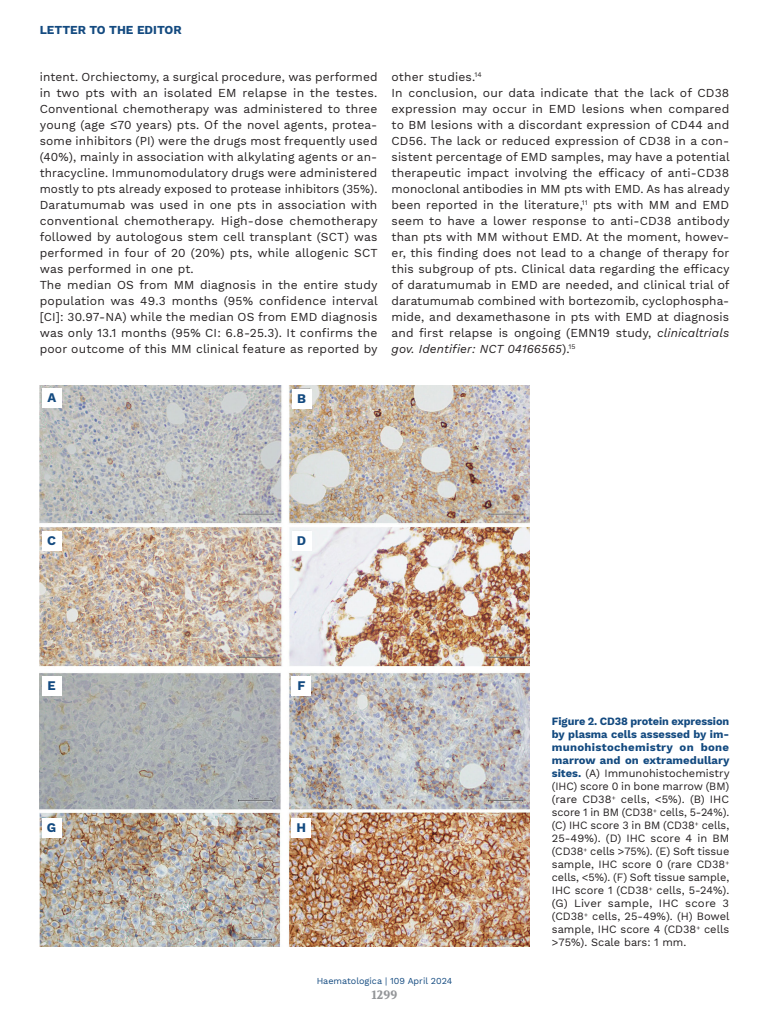
<style>
.page{position:relative;width:769px;height:1024px;background:#fff}
.page>*{position:absolute;margin:0;border:0;box-sizing:border-box;transform-origin:0 0}
.LETTERE_Figure{font:700 13px "Work Sans";color:#134a80}
.TESTO{font:12px/16px "Work Sans";letter-spacing:.015em;color:#231f20;text-align:justify}
.t1{font:700 12px "Work Sans";color:#134a80}
.t2{font:700 12px "Volkhov";color:#939598}
.DIDA_Figura{font:11px/13px "Work Sans";color:#231f20;text-align:justify}
.t3{font:9px "Work Sans";color:#134a80}
.s1{font-style:italic}
.s2{font-weight:700;color:#134a80}
</style>
<div class="page">
<img style="left:40px;top:385px;width:489px;height:561px">
<div style="left:42px;top:388px;width:20px;height:20px;background:#fff"></div>
<div style="left:42px;top:531px;width:20px;height:20px;background:#fff"></div>
<div style="left:42px;top:676px;width:20px;height:20px;background:#fff"></div>
<div style="left:42px;top:818px;width:20px;height:20px;background:#fff"></div>
<div style="left:291px;top:388px;width:20px;height:20px;background:#fff"></div>
<div style="left:291px;top:530px;width:20px;height:20px;background:#fff"></div>
<div style="left:291px;top:675px;width:20px;height:20px;background:#fff"></div>
<div style="left:291px;top:817px;width:20px;height:20px;background:#fff"></div>
<p class="t1" style="left:40px;top:23px;width:143px">LETTER TO THE EDITOR</p>
<p class="TESTO" style="left:40px;top:70px;width:339px">intent. Orchiectomy, a surgical procedure, was performed in two pts with an isolated EM relapse in the testes.<br>Conventional chemotherapy was administered to three young (age ≤70 years) pts. Of the novel agents, protea&shy;some inhibitors (PI) were the drugs most frequently used (40%), mainly in association with alkylating agents or an&shy;thracycline. Immunomodulatory drugs were administered mostly to pts already exposed to protease inhibitors (35%).<br>Daratumumab was used in one pts in association with conventional chemotherapy. High-dose chemotherapy followed by autologous stem cell transplant (SCT) was performed in four of 20 (20%) pts, while allogenic SCT was performed in one pt.</p>
<p class="TESTO" style="left:40px;top:278px;width:339px">The median OS from MM diagnosis in the entire study population was 49.3 months (95% confidence interval [CI]: 30.97-NA) while the median OS from EMD diagnosis was only 13.1 months (95% CI: 6.8-25.3). It confirms the poor outcome of this MM clinical feature as reported by</p>
<p class="TESTO" style="left:391px;top:70px;width:91px">other studies.<sup>14</sup></p>
<p class="TESTO" style="left:391px;top:86px;width:339px">In conclusion, our data indicate that the lack of CD38 expression may occur in EMD lesions when compared to BM lesions with a discordant expression of CD44 and CD56. The lack or reduced expression of CD38 in a con&shy;sistent percentage of EMD samples, may have a potential therapeutic impact involving the efficacy of anti-CD38 monoclonal antibodies in MM pts with EMD. As has already been reported in the literature,<sup>11</sup> pts with MM and EMD seem to have a lower response to anti-CD38 antibody than pts with MM without EMD. At the moment, howev&shy;er, this finding does not lead to a change of therapy for this subgroup of pts. Clinical data regarding the efficacy of daratumumab in EMD are needed, and clinical trial of daratumumab combined with bortezomib, cyclophospha&shy;mide, and dexamethasone in pts with EMD at diagnosis and first relapse is ongoing (EMN19 study, <span class="s1">clinicaltrials gov. Identifier: NCT 04166565</span>).<sup>15</sup></p>
<p class="LETTERE_Figure" style="left:47px;top:390px;width:10px">A</p>
<p class="LETTERE_Figure" style="left:297px;top:390px;width:10px">B</p>
<p class="LETTERE_Figure" style="left:47px;top:533px;width:10px">C</p>
<p class="LETTERE_Figure" style="left:297px;top:532px;width:11px">D</p>
<p class="LETTERE_Figure" style="left:47px;top:678px;width:10px">E</p>
<p class="LETTERE_Figure" style="left:47px;top:820px;width:11px">G</p>
<p class="LETTERE_Figure" style="left:297px;top:678px;width:9px">F</p>
<p class="LETTERE_Figure" style="left:296px;top:820px;width:11px">H</p>
<p class="DIDA_Figura" style="left:551px;top:715px;width:179px"><span class="s2">Figure 2. CD38 protein expression by plasma cells assessed by im&shy;munohistochemistry on bone marrow and on extramedullary sites.</span> (A) Immunohistochemistry (IHC) score 0 in bone marrow (BM) (rare CD38<sup>+</sup> cells, &lt;5%). (B) IHC score 1 in BM (CD38<sup>+</sup> cells, 5-24%). (C) IHC score 3 in BM (CD38<sup>+</sup> cells, 25-49%). (D) IHC score 4 in BM (CD38<sup>+</sup> cells &gt;75%). (E) Soft tissue sample, IHC score 0 (rare CD38<sup>+ </sup>cells, &lt;5%). (F) Soft tissue sample, IHC score 1 (CD38<sup>+</sup> cells, 5-24%). (G) Liver sample, IHC score 3 (CD38<sup>+</sup> cells, 25-49%). (H) Bowel sample, IHC score 4 (CD38<sup>+</sup> cells &gt;75%). Scale bars: 1 mm.</p>
<p class="t3" style="left:316px;top:975px;width:137px">Haematologica | 109 April 2024</p>
<p class="t2" style="left:371px;top:987px;width:27px">1299</p>
</div>
